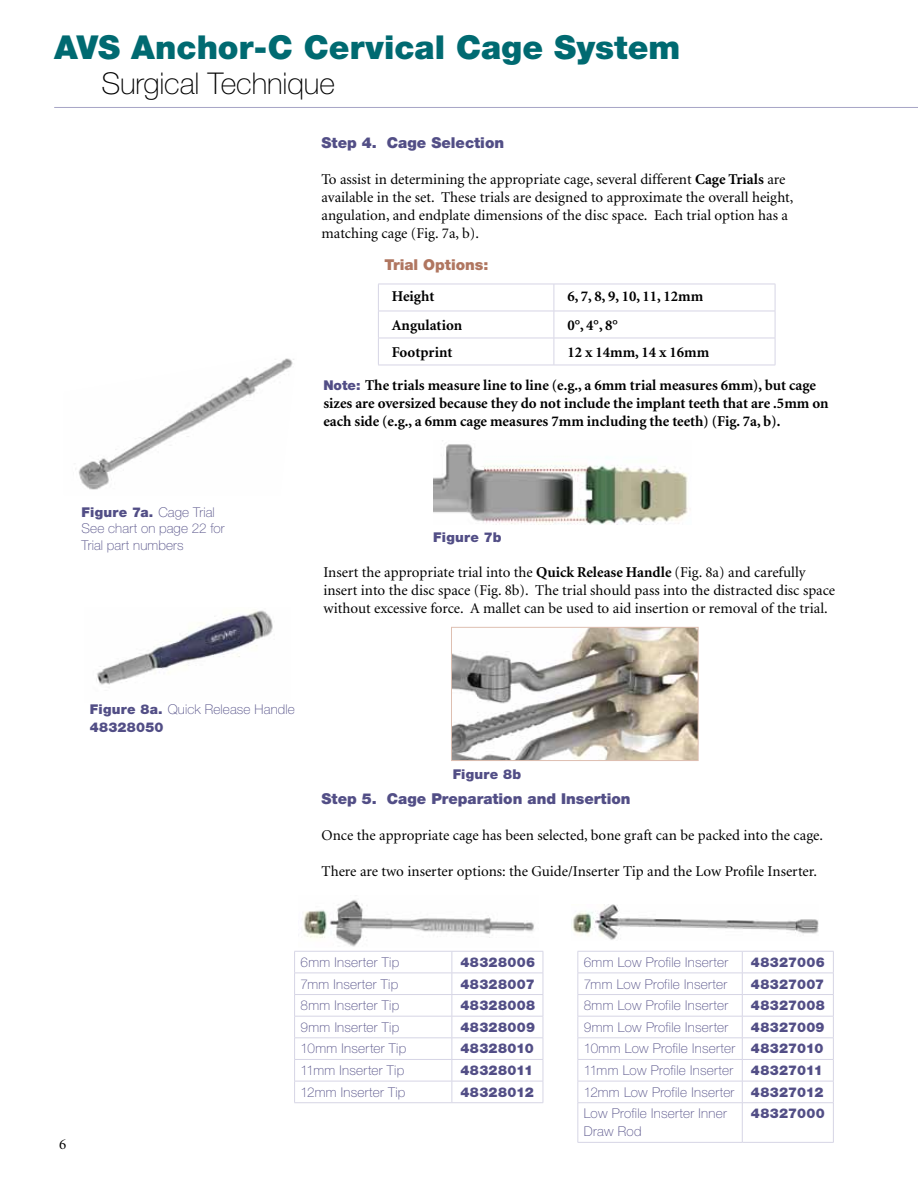
<style>
.page{position:relative;width:918px;height:1188px;background:#fff}
.page>*{position:absolute;margin:0;border:0;box-sizing:border-box;transform-origin:0 0}
.t1{font:900 33px "Helvetica Neue LT Std";color:#006a71}
.t2{font:100 30px "Helvetica Neue LT Std";letter-spacing:-.005em;color:#000}
.t3{font:15px/18px "Minion";color:#000}
.t4{font:700 15px/32.4px "Minion";color:#000}
.t5{font:900 15px "Helvetica Neue LT Std";color:#524e86}
.t6{font:900 15px "Helvetica Neue LT Std";color:#b07660}
.t7{font:100 13.5px/21.6px "Helvetica Neue LT Std";letter-spacing:.015em;color:#524e86}
.t8{font:900 13.5px "Helvetica Neue LT Std";letter-spacing:.025em;color:#524e86}
.s1{font-weight:900}
.s2{font-weight:700}
.s3{font-family:"Helvetica Neue LT Std";font-weight:900;font-size:13.5px;color:#524e86}
</style>
<div class="page">
<hr style="left:54px;top:107px;width:864px;height:1px;background:#a6a4c5">
<img style="left:303px;top:900px;width:231px;height:47px">
<img style="left:571px;top:905px;width:248px;height:35px">
<hr style="left:378px;top:284px;width:176px;height:1px;background:#d6d5e5">
<hr style="left:554px;top:284px;width:221px;height:1px;background:#d6d5e5">
<hr style="left:378px;top:311px;width:176px;height:1px;background:#d6d5e5">
<hr style="left:554px;top:311px;width:221px;height:1px;background:#d6d5e5">
<hr style="left:378px;top:338px;width:176px;height:1px;background:#d6d5e5">
<svg style="left:378px;top:285px;width:1px;height:80px"></svg>
<hr style="left:554px;top:338px;width:221px;height:1px;background:#d6d5e5">
<svg style="left:554px;top:284px;width:1px;height:81px"></svg>
<svg style="left:775px;top:284px;width:1px;height:81px"></svg>
<hr style="left:378px;top:365px;width:176px;height:1px;background:#d6d5e5">
<hr style="left:554px;top:365px;width:221px;height:1px;background:#d6d5e5">
<img style="left:78px;top:358px;width:216px;height:132px">
<img style="left:96px;top:610px;width:177px;height:75px">
<img style="left:433px;top:444px;width:255px;height:80px">
<img style="left:453px;top:629px;width:243px;height:130px">
<div style="left:451px;top:627px;width:247px;height:134px;border:1px solid #debfb1"></div>
<hr style="left:294px;top:951px;width:158px;height:1px;background:#d6d5e5">
<hr style="left:452px;top:951px;width:91px;height:1px;background:#d6d5e5">
<hr style="left:294px;top:973px;width:158px;height:1px;background:#d6d5e5">
<hr style="left:452px;top:973px;width:91px;height:1px;background:#d6d5e5">
<hr style="left:294px;top:994px;width:158px;height:1px;background:#d6d5e5">
<hr style="left:452px;top:994px;width:91px;height:1px;background:#d6d5e5">
<hr style="left:294px;top:1016px;width:158px;height:1px;background:#d6d5e5">
<hr style="left:452px;top:1016px;width:91px;height:1px;background:#d6d5e5">
<hr style="left:294px;top:1038px;width:158px;height:1px;background:#d6d5e5">
<hr style="left:452px;top:1038px;width:91px;height:1px;background:#d6d5e5">
<hr style="left:294px;top:1059px;width:158px;height:1px;background:#d6d5e5">
<hr style="left:452px;top:1059px;width:91px;height:1px;background:#d6d5e5">
<hr style="left:294px;top:1081px;width:158px;height:1px;background:#d6d5e5">
<svg style="left:294px;top:952px;width:1px;height:150px"></svg>
<hr style="left:452px;top:1081px;width:91px;height:1px;background:#d6d5e5">
<svg style="left:452px;top:952px;width:1px;height:150px"></svg>
<svg style="left:543px;top:952px;width:1px;height:150px"></svg>
<hr style="left:294px;top:1102px;width:158px;height:1px;background:#d6d5e5">
<hr style="left:452px;top:1102px;width:91px;height:1px;background:#d6d5e5">
<hr style="left:578px;top:951px;width:164px;height:1px;background:#d6d5e5">
<hr style="left:742px;top:951px;width:92px;height:1px;background:#d6d5e5">
<hr style="left:578px;top:973px;width:164px;height:1px;background:#d6d5e5">
<hr style="left:742px;top:973px;width:92px;height:1px;background:#d6d5e5">
<hr style="left:578px;top:994px;width:164px;height:1px;background:#d6d5e5">
<hr style="left:742px;top:994px;width:92px;height:1px;background:#d6d5e5">
<hr style="left:578px;top:1016px;width:164px;height:1px;background:#d6d5e5">
<hr style="left:742px;top:1016px;width:92px;height:1px;background:#d6d5e5">
<hr style="left:578px;top:1038px;width:164px;height:1px;background:#d6d5e5">
<hr style="left:742px;top:1038px;width:92px;height:1px;background:#d6d5e5">
<hr style="left:578px;top:1059px;width:164px;height:1px;background:#d6d5e5">
<hr style="left:742px;top:1059px;width:92px;height:1px;background:#d6d5e5">
<hr style="left:578px;top:1081px;width:164px;height:1px;background:#d6d5e5">
<svg style="left:578px;top:952px;width:1px;height:150px"></svg>
<hr style="left:742px;top:1081px;width:92px;height:1px;background:#d6d5e5">
<svg style="left:742px;top:952px;width:1px;height:150px"></svg>
<svg style="left:833px;top:952px;width:1px;height:150px"></svg>
<hr style="left:578px;top:1102px;width:164px;height:1px;background:#d6d5e5">
<hr style="left:578px;top:1103px;width:1px;height:39px;background:#d6d5e5">
<hr style="left:742px;top:1102px;width:92px;height:1px;background:#d6d5e5">
<hr style="left:742px;top:1103px;width:1px;height:39px;background:#d6d5e5">
<hr style="left:833px;top:1103px;width:1px;height:39px;background:#d6d5e5">
<hr style="left:578px;top:1142px;width:164px;height:1px;background:#d6d5e5">
<hr style="left:742px;top:1142px;width:92px;height:1px;background:#d6d5e5">
<h1 class="t1" style="left:54px;top:28px;width:628px">AVS Anchor-C Cervical Cage System</h1>
<h2 class="t2" style="left:101px;top:66px;width:235px">Surgical Technique</h2>
<p class="t7" style="left:82px;top:504px;width:145px;line-height:16.5px"><span class="s1">Figure 7a.</span> Cage Trial<br>See chart on page 22 for<br>Trial part numbers</p>
<p class="t5" style="left:322px;top:133px;width:184px">Step 4. Cage Selection</p>
<p class="t3" style="left:322px;top:170px;width:473px">To assist in determining the appropriate cage, several different <span class="s2">Cage Trials</span> are available in the set. These trials are designed to approximate the overall height, angulation, and endplate dimensions of the disc space. Each trial option has a matching cage (Fig. 7a, b).</p>
<p class="t6" style="left:384px;top:255px;width:106px">Trial Options:</p>
<p class="t4" style="left:392px;top:281px;width:44px">Height</p>
<p class="t4" style="left:567px;top:281px;width:137px">6, 7, 8, 9, 10, 11, 12mm</p>
<p class="t4" style="left:392px;top:310px;width:72px">Angulation</p>
<p class="t4" style="left:567px;top:310px;width:52px">0°, 4°, 8°</p>
<p class="t4" style="left:392px;top:337px;width:62px">Footprint</p>
<p class="t4" style="left:323px;top:337px;width:494px;text-indent:244px">12 x 14mm, 14 x 16mm<br><span class="s3">Note:</span> The trials measure line to line (e.g., a 6mm trial measures 6mm), but cage</p>
<p class="t4" style="left:323px;top:394px;width:507px;line-height:18px">sizes are oversized because they do not include the implant teeth that are .5mm on each side (e.g., a 6mm cage measures 7mm including the teeth) (Fig. 7a, b).</p>
<p class="t8" style="left:433px;top:529px;width:70px">Figure 7b</p>
<p class="t3" style="left:323px;top:564px;width:513px">Insert the appropriate trial into the <span class="s2">Quick Release Handle</span> (Fig. 8a) and carefully insert into the disc space (Fig. 8b). The trial should pass into the distracted disc space without excessive force. A mallet can be used to aid insertion or removal of the trial.</p>
<p class="t7" style="left:90px;top:701px;width:206px;line-height:18px"><span class="s1">Figure 8a.</span> Quick Release Handle<br><span class="s1">48328050</span></p>
<p class="t8" style="left:453px;top:766px;width:70px">Figure 8b</p>
<p class="t5" style="left:322px;top:790px;width:310px">Step 5. Cage Preparation and Insertion</p>
<p class="t3" style="left:322px;top:827px;width:501px">Once the appropriate cage has been selected, bone graft can be packed into the cage.</p>
<p class="t3" style="left:322px;top:863px;width:495px">There are two inserter options: the Guide/Inserter Tip and the Low Profile Inserter.</p>
<p class="t3" style="left:59px;top:1136px;width:9px">6</p>
<p class="t7" style="left:301px;top:951px;width:100px">6mm Inserter Tip</p>
<p class="t8" style="left:461px;top:954px;width:76px">48328006</p>
<p class="t7" style="left:301px;top:973px;width:99px">7mm Inserter Tip</p>
<p class="t8" style="left:461px;top:976px;width:76px">48328007</p>
<p class="t7" style="left:301px;top:995px;width:100px">8mm Inserter Tip</p>
<p class="t8" style="left:461px;top:997px;width:76px">48328008</p>
<p class="t7" style="left:301px;top:1016px;width:100px">9mm Inserter Tip</p>
<p class="t8" style="left:461px;top:1019px;width:76px">48328009</p>
<p class="t7" style="left:301px;top:1038px;width:107px">10mm Inserter Tip</p>
<p class="t8" style="left:461px;top:1041px;width:75px">48328010</p>
<p class="t7" style="left:301px;top:1059px;width:105px">11mm Inserter Tip</p>
<p class="t8" style="left:461px;top:1062px;width:74px">48328011</p>
<p class="t7" style="left:301px;top:1081px;width:106px">12mm Inserter Tip</p>
<p class="t8" style="left:461px;top:1084px;width:75px">48328012</p>
<p class="t7" style="left:584px;top:951px;width:146px">6mm Low Profile Inserter</p>
<p class="t8" style="left:751px;top:954px;width:75px">48327006</p>
<p class="t7" style="left:584px;top:973px;width:145px">7mm Low Profile Inserter</p>
<p class="t8" style="left:751px;top:976px;width:75px">48327007</p>
<p class="t7" style="left:584px;top:995px;width:146px">8mm Low Profile Inserter</p>
<p class="t8" style="left:751px;top:997px;width:75px">48327008</p>
<p class="t7" style="left:584px;top:1016px;width:146px">9mm Low Profile Inserter</p>
<p class="t7" style="left:584px;top:1016px;width:242px;text-align:justify;text-indent:167px"><span class="s1">48327009<br></span>10mm Low Profile Inserter <span class="s1">48327010<br></span>11mm Low Profile Inserter</p>
<p class="t7" style="left:584px;top:1059px;width:241px;text-align:justify;text-indent:167px"><span class="s1">48327011<br></span>12mm Low Profile Inserter <span class="s1">48327012<br></span>Low Profile Inserter Inner</p>
<p class="t7" style="left:584px;top:1121px;width:59px">Draw Rod</p>
<p class="t8" style="left:751px;top:1106px;width:75px">48327000</p>
</div>
